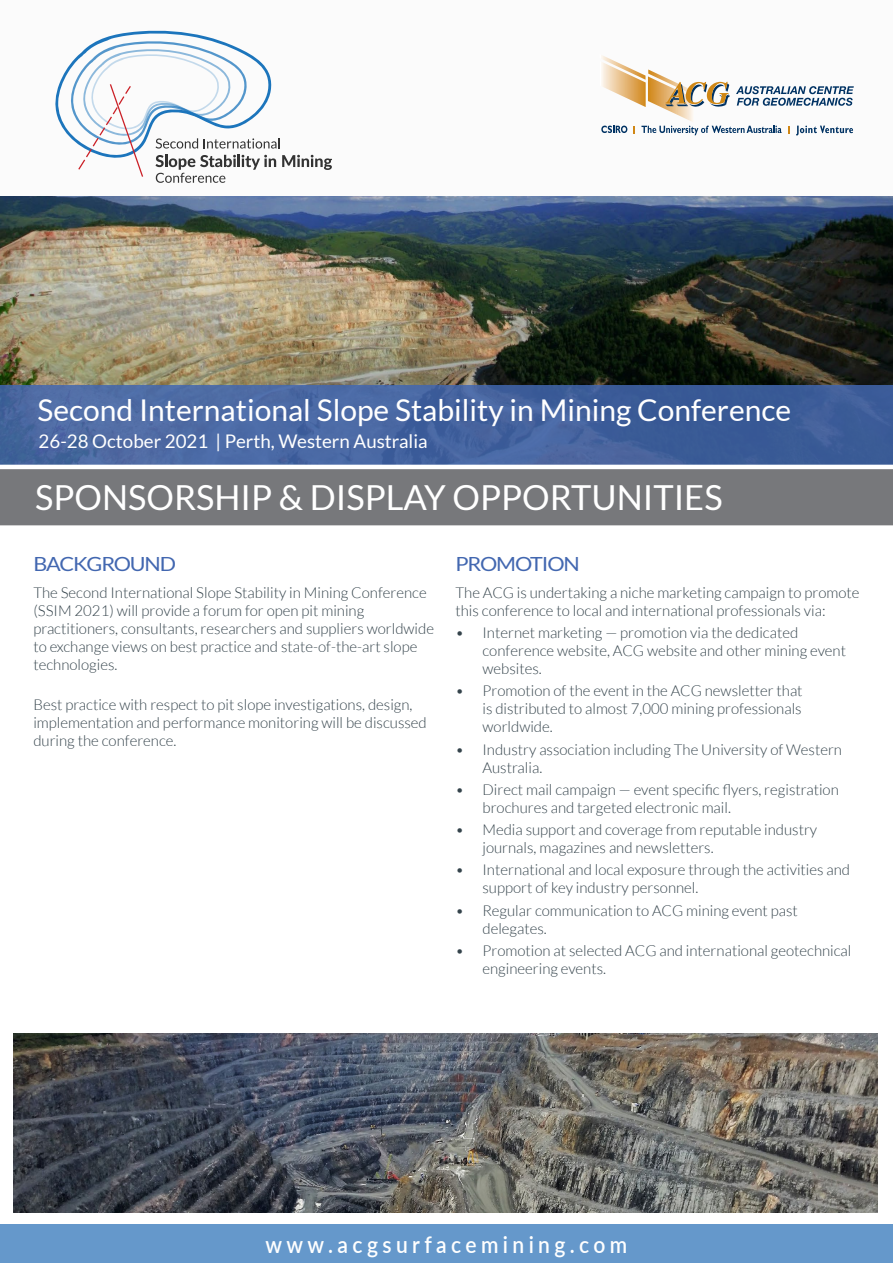
<style>
.page{position:relative;width:893px;height:1263px;background:#fff}
.page>*{position:absolute;margin:0;border:0;box-sizing:border-box;transform-origin:0 0}
.t1{font:34.5px "Lato";color:#fff}
.t2{font:30px "Lato";color:#fff}
.t3{font:600 23.1px "Lato";letter-spacing:.21em;color:#fff;scale:.91 1}
.t4{font:600 23.1px "Myriad Pro";letter-spacing:.23em;color:#fff;scale:.91 1}
.t5{font:19.5px "Lato";letter-spacing:-.05em;color:#4267b0;scale:1.11 1}
.t6{font:18.75px "Lato";color:#fff}
.t7{font:300 15px/18px "Lato";color:#34434b}
</style>
<div class="page">
<div style="left:0;top:1225px;width:893px;height:38px;background:#6598cb"></div>
<img style="left:0;top:196px;width:893px;height:190px">
<div style="left:0;top:0;width:893px;height:195px;background:#fbfbfb"></div>
<svg style="left:0;top:386px;width:893px;height:79px;background:#45649e"></svg>
<div style="left:0;top:469px;width:893px;height:57px;background:#77787b"></div>
<img style="left:13px;top:1033px;width:865px;height:179px">
<svg style="left:601px;top:56px;width:253px;height:79px"></svg>
<svg style="left:55px;top:30px;width:277px;height:153px"></svg>
<h2 class="t2" style="left:38px;top:393px;width:755px">Second International Slope Stability in Mining Conference</h2>
<p class="t6" style="left:39px;top:431px;width:391px">26-28 October 2021 | Perth, Western Australia</p>
<h1 class="t1" style="left:35px;top:478px;width:689px">SPONSORSHIP &amp; DISPLAY OPPORTUNITIES</h1>
<h3 class="t5" style="left:33px;top:553px;width:130px">BACKGROUND</h3>
<p class="t7" style="left:33px;top:583px;width:402px">The Second International Slope Stability in Mining Conference (SSIM 2021) will provide a forum for open pit mining practitioners, consultants, researchers and suppliers worldwide to exchange views on best practice and state-of-the-art slope technologies.</p>
<p class="t7" style="left:33px;top:696px;width:395px">Best practice with respect to pit slope investigations, design, implementation and performance monitoring will be discussed during the conference.</p>
<h3 class="t5" style="left:455px;top:553px;width:114px">PROMOTION</h3>
<p class="t7" style="left:455px;top:583px;width:406px">The ACG is undertaking a niche marketing campaign to promote this conference to local and international professionals via:</p>
<p class="t7" style="left:482px;top:624px;width:365px;text-indent:-27px">• Internet marketing — promotion via the dedicated conference website, ACG website and other mining event websites.</p>
<p class="t7" style="left:482px;top:682px;width:322px;text-align:justify;text-indent:-27px">• Promotion of the event in the ACG newsletter that is distributed to almost 7,000 mining professionals worldwide.</p>
<p class="t7" style="left:482px;top:740px;width:361px;text-indent:-27px">• Industry association including The University of Western<br>Australia.</p>
<p class="t7" style="left:482px;top:780px;width:358px;text-indent:-27px">• Direct mail campaign — event specific flyers, registration brochures and targeted electronic mail.</p>
<p class="t7" style="left:482px;top:821px;width:336px;text-indent:-27px">• Media support and coverage from reputable industry journals, magazines and newsletters.</p>
<p class="t7" style="left:482px;top:861px;width:369px;text-indent:-27px">• International and local exposure through the activities and support of key industry personnel.</p>
<p class="t7" style="left:482px;top:901px;width:317px;text-indent:-27px">• Regular communication to ACG mining event past delegates.</p>
<p class="t7" style="left:482px;top:941px;width:370px;text-indent:-27px">• Promotion at selected ACG and international geotechnical engineering events.</p>
<h3 class="t4" style="left:295px;top:1226px;width:334px">WWW.APSSIM2016.COM</h3>
<h3 class="t3" style="left:265px;top:1227px;width:399px">www.acgsurfacemining.com</h3>
</div>
